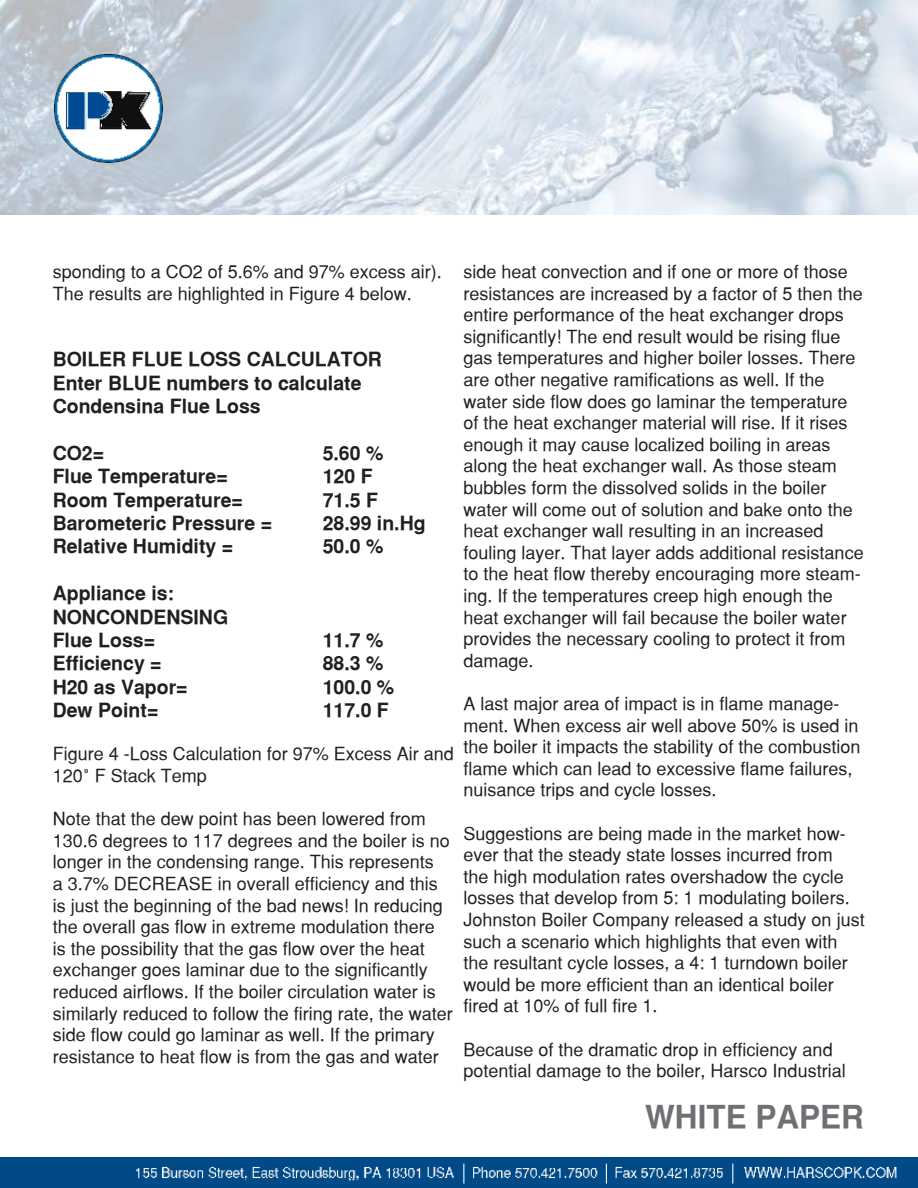
<style>
.page{position:relative;width:918px;height:1188px;background:#fff}
.page>*{position:absolute;margin:0;border:0;box-sizing:border-box;transform-origin:0 0}
.t1{font:700 31.5px "Sans Serif";color:#6f7073}
.t2{font:700 19.5px/23.4px "Sans Serif";color:#231f20}
.t3{font:18px/21.6px "Sans Serif";color:#231f20}
.s1{font-family:"Agency FB"}
</style>
<div class="page">
<img style="left:0;top:0;width:918px;height:214px">
<img style="left:54px;top:54px;width:108px;height:108px">
<img style="left:0;top:1158px;width:918px;height:30px">
<p class="t3" style="left:53px;top:261px;width:391px">sponding to a CO2 of 5.6% and 97% excess air).<br>The results are highlighted in Figure 4 below.</p>
<p class="t2" style="left:53px;top:347px;width:331px">BOILER FLUE LOSS CALCULATOR<br>Enter BLUE numbers to calculate<br>Condensina Flue Loss</p>
<p class="t2" style="left:53px;top:441px;width:53px">CO2=</p>
<p class="t2" style="left:323px;top:441px;width:62px">5.60 %</p>
<p class="t2" style="left:53px;top:464px;width:177px">Flue Temperature=</p>
<p class="t2" style="left:323px;top:464px;width:51px">120 F</p>
<p class="t2" style="left:53px;top:488px;width:192px">Room Temperature=</p>
<p class="t2" style="left:323px;top:488px;width:57px">71.5 F</p>
<p class="t2" style="left:53px;top:511px;width:221px">Barometeric Pressure =</p>
<p class="t2" style="left:323px;top:511px;width:104px">28.99 in.Hg</p>
<p class="t2" style="left:53px;top:535px;width:182px">Relative Humidity =</p>
<p class="t2" style="left:323px;top:535px;width:62px">50.0 %</p>
<p class="t2" style="left:53px;top:581px;width:177px">Appliance is:<br>NONCONDENSING<br>Flue Loss=</p>
<p class="t2" style="left:323px;top:628px;width:62px">11.7 %</p>
<p class="t2" style="left:53px;top:652px;width:110px">Efficiency =</p>
<p class="t2" style="left:323px;top:652px;width:62px">88.3 %</p>
<p class="t2" style="left:53px;top:675px;width:136px">H20 as Vapor=</p>
<p class="t2" style="left:323px;top:675px;width:73px">100.0 %</p>
<p class="t2" style="left:53px;top:698px;width:107px">Dew Point=</p>
<p class="t2" style="left:323px;top:698px;width:68px">117.0 F</p>
<p class="t3" style="left:53px;top:743px;width:403px">Figure 4 -Loss Calculation for 97% Excess Air and<br>120<span class="s1">˚</span> F Stack Temp</p>
<p class="t3" style="left:53px;top:808px;width:402px">Note that the dew point has been lowered from 130.6 degrees to 117 degrees and the boiler is no longer in the condensing range. This represents<br>a 3.7% DECREASE in overall efficiency and this is just the beginning of the bad news! In reducing the overall gas flow in extreme modulation there<br>is the possibility that the gas flow over the heat exchanger goes laminar due to the significantly reduced airflows. If the boiler circulation water is similarly reduced to follow the firing rate, the water side flow could go laminar as well. If the primary resistance to heat flow is from the gas and water</p>
<p class="t3" style="left:464px;top:261px;width:402px">side heat convection and if one or more of those resistances are increased by a factor of 5 then the entire performance of the heat exchanger drops significantly! The end result would be rising flue gas temperatures and higher boiler losses. There are other negative ramifications as well. If the water side flow does go laminar the temperature of the heat exchanger material will rise. If it rises enough it may cause localized boiling in areas along the heat exchanger wall. As those steam bubbles form the dissolved solids in the boiler water will come out of solution and bake onto the heat exchanger wall resulting in an increased fouling layer. That layer adds additional resistance to the heat flow thereby encouraging more steam&shy;ing. If the temperatures creep high enough the heat exchanger will fail because the boiler water provides the necessary cooling to protect it from damage.</p>
<p class="t3" style="left:464px;top:693px;width:399px">A last major area of impact is in flame manage&shy;ment. When excess air well above 50% is used in the boiler it impacts the stability of the combustion flame which can lead to excessive flame failures, nuisance trips and cycle losses.</p>
<p class="t3" style="left:464px;top:822px;width:403px">Suggestions are being made in the market how&shy;ever that the steady state losses incurred from<br>the high modulation rates overshadow the cycle losses that develop from 5: 1 modulating boilers.<br>Johnston Boiler Company released a study on just such a scenario which highlights that even with the resultant cycle losses, a 4: 1 turndown boiler would be more efficient than an identical boiler fired at 10% of full fire 1.</p>
<p class="t3" style="left:464px;top:1038px;width:384px">Because of the dramatic drop in efficiency and potential damage to the boiler, Harsco Industrial</p>
<h1 class="t1" style="left:645px;top:1098px;width:220px">WHITE PAPER</h1>
</div>
